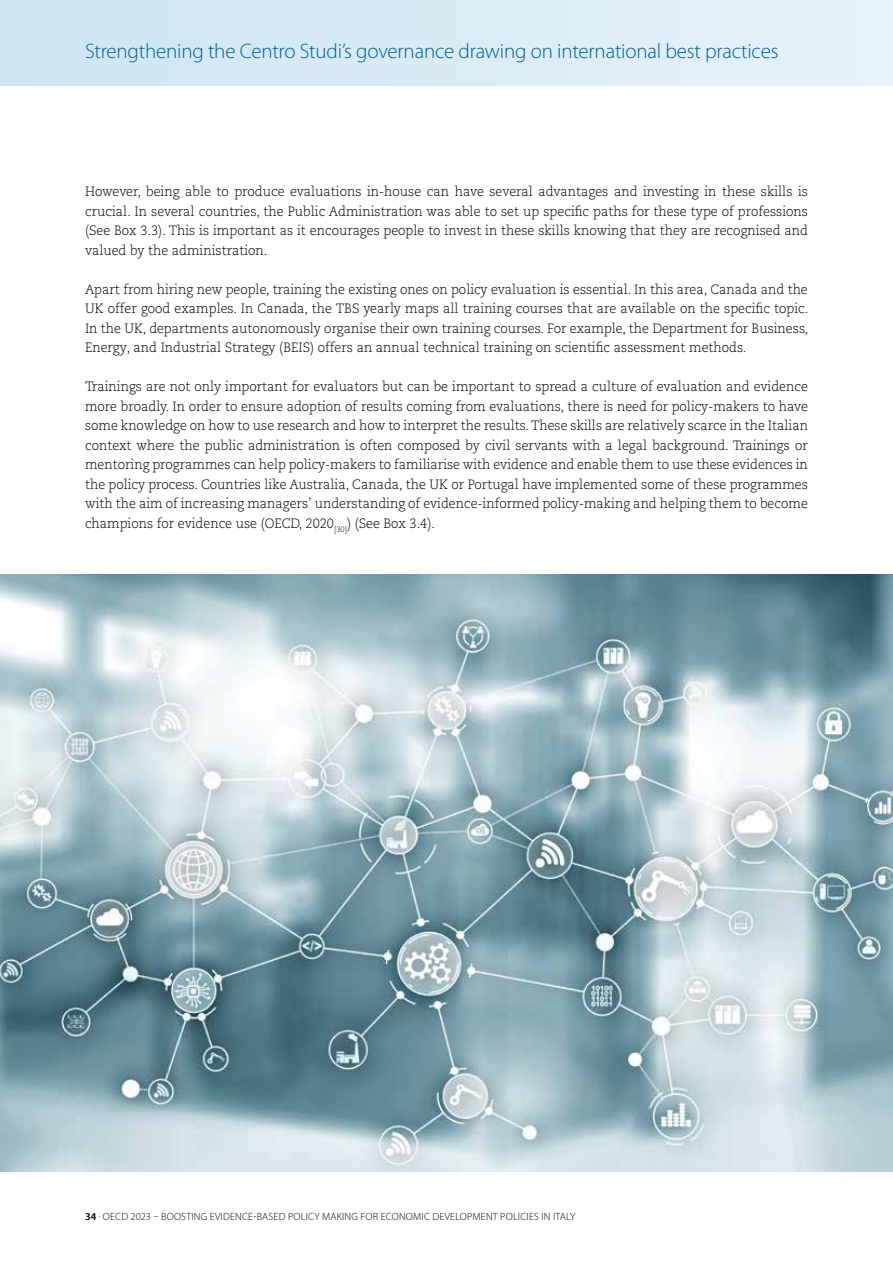
<style>
.page{position:relative;width:893px;height:1263px;background:#fff}
.page>*{position:absolute;margin:0;border:0;box-sizing:border-box;transform-origin:0 0}
.t1{font:300 21px "Myriad Pro";letter-spacing:-.01em;color:#00578a}
.t2{font:300 13.5px/19.5px "Caecilia LT Pro 45";color:#000;text-align:justify;scale:.95 1}
.t3{font:300 10.5px "Myriad Pro";letter-spacing:.02em;color:#000}
.s1{font-weight:600}
</style>
<div class="page">
<img style="left:0;top:574px;width:893px;height:598px">
<div style="left:0;top:0;width:893px;height:85px;background:#daebf6"></div>
<h1 class="t1" style="left:85px;top:39px;width:695px">Strengthening the Centro Studi’s governance drawing on international best practices</h1>
<p class="t2" style="left:85px;top:181px;width:762px">However, being able to produce evaluations in-house can have several advantages and investing in these skills is crucial. In several countries, the Public Administration was able to set up specific paths for these type of professions (See Box 3.3). This is important as it encourages people to invest in these skills knowing that they are recognised and valued by the administration.</p>
<p class="t2" style="left:85px;top:279px;width:763px">Apart from hiring new people, training the existing ones on policy evaluation is essential. In this area, Canada and the UK offer good examples. In Canada, the TBS yearly maps all training courses that are available on the specific topic.<br>In the UK, departments autonomously organise their own training courses. For example, the Department for Business, Energy, and Industrial Strategy (BEIS) offers an annual technical training on scientific assessment methods.</p>
<p class="t2" style="left:85px;top:376px;width:762px">Trainings are not only important for evaluators but can be important to spread a culture of evaluation and evidence more broadly. In order to ensure adoption of results coming from evaluations, there is need for policy-makers to have some knowledge on how to use research and how to interpret the results. These skills are relatively scarce in the Italian context where the public administration is often composed by civil servants with a legal background. Trainings or mentoring programmes can help policy-makers to familiarise with evidence and enable them to use these evidences in the policy process. Countries like Australia, Canada, the UK or Portugal have implemented some of these programmes with the aim of increasing managers’ understanding of evidence-informed policy-making and helping them to become champions for evidence use (OECD, 2020<sub>[30]</sub>) (See Box 3.4).</p>
<p class="t3" style="left:85px;top:1210px;width:492px"><span class="s1">34</span> . OECD 2023 – BOOSTING EVIDENCE-BASED POLICY MAKING FOR ECONOMIC DEVELOPMENT POLICIES IN ITALY</p>
</div>
